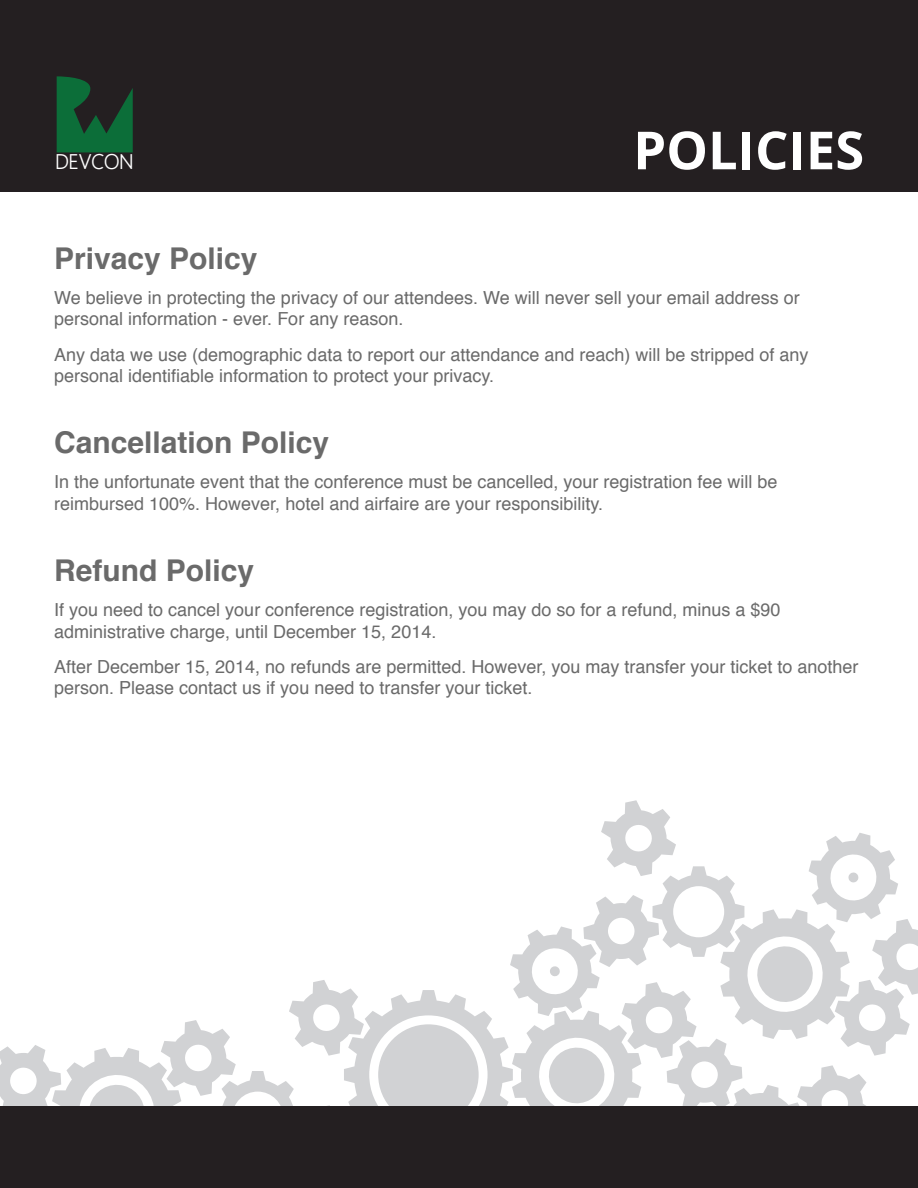
<style>
.page{position:relative;width:918px;height:1188px;background:#fff}
.page>*{position:absolute;margin:0;border:0;box-sizing:border-box;transform-origin:0 0}
.t1{font:700 52.5px "Open Sans";color:#fff}
.t2{font:700 30px "Helvetica";color:#6a6a6a}
.t3{font:21.15px "Homizio";letter-spacing:.03em;color:#fff}
.t4{font:18px/21.6px "Helvetica";color:#6a6a6a}
</style>
<div class="page">
<div style="left:0;top:0;width:918px;height:192px;background:#241f21"></div>
<svg style="left:57px;top:76px;width:76px;height:76px"></svg>
<svg style="left:0;top:800px;width:918px;height:307px"></svg>
<div style="left:378px;top:1024px;width:101px;height:101px;background:#d1d2d4;border-radius:50%"></div>
<div style="left:0;top:1107px;width:918px;height:81px;background:#241f21"></div>
<p class="t3" style="left:56px;top:150px;width:78px">DEVCON</p>
<p class="t1" style="left:633px;top:113px;width:232px">POLICIES</p>
<p class="t2" style="left:54px;top:234px;width:205px">Privacy Policy</p>
<p class="t4" style="left:54px;top:287px;width:747px">We believe in protecting the privacy of our attendees. We will never sell your email address or personal information - ever. For any reason.</p>
<p class="t4" style="left:54px;top:344px;width:756px">Any data we use (demographic data to report our attendance and reach) will be stripped of any personal identifiable information to protect your privacy.</p>
<p class="t2" style="left:54px;top:418px;width:277px">Cancellation Policy</p>
<p class="t4" style="left:54px;top:472px;width:725px">In the unfortunate event that the conference must be cancelled, your registration fee will be reimbursed 100%. However, hotel and airfaire are your responsibility.</p>
<p class="t2" style="left:54px;top:546px;width:202px">Refund Policy</p>
<p class="t4" style="left:54px;top:600px;width:728px">If you need to cancel your conference registration, you may do so for a refund, minus a $90 administrative charge, until December 15, 2014.</p>
<p class="t4" style="left:54px;top:656px;width:806px">After December 15, 2014, no refunds are permitted. However, you may transfer your ticket to another person. Please contact us if you need to transfer your ticket.</p>
</div>
